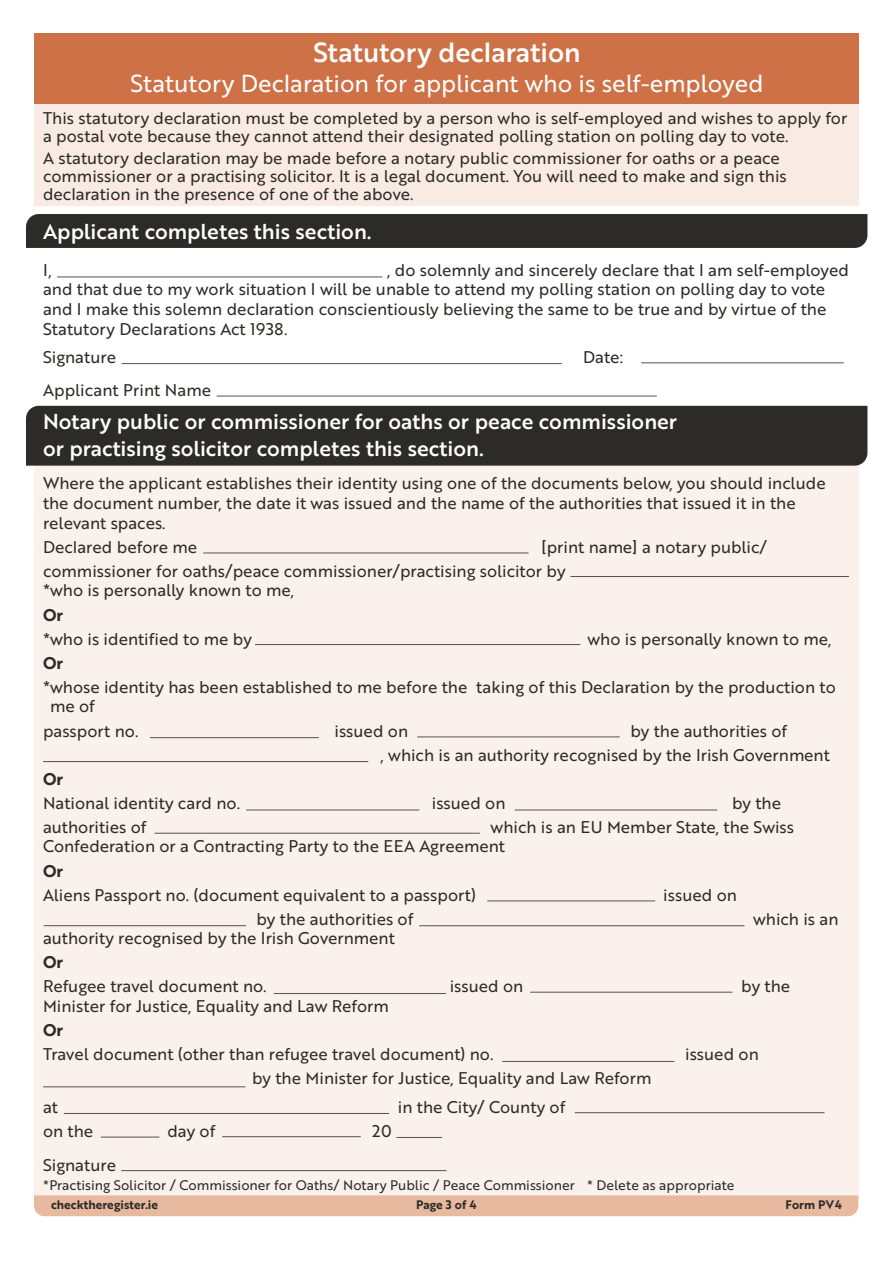
<style>
.page{position:relative;width:893px;height:1263px;background:#fff}
.page>*{position:absolute;margin:0;border:0;box-sizing:border-box;transform-origin:0 0}
.t1{font:27px "Brother 1816 Medium";color:#fff}
.t2{font:24px "Brother 1816 Regular";color:#fff}
.t3{font:21px/27px "Brother 1816 Medium";color:#fff}
.t4{font:16.5px/19.8px "Brother 1816 Regular";color:#2d2b27}
.t5{font:16.5px "Brother 1816 Bold";color:#2d2b27}
.t6{font:13.5px "Brother 1816 Regular";color:#2d2b27}
.t7{font:12px "Brother 1816 Bold";color:#2d2b27}
</style>
<div class="page">
<div style="left:34px;top:431px;width:824px;height:769px;background:#fbf1ec"></div>
<div style="left:34px;top:85px;width:825px;height:121px;background:#f9ebe3"></div>
<div style="left:34px;top:1195px;width:824px;height:21px;background:#e7b99f"></div>
<div style="left:34px;top:33px;width:825px;height:70px;background:#ce7146"></div>
<div style="left:26px;top:214px;width:841px;height:34px;background:#2d2b27"></div>
<div style="left:26px;top:406px;width:841px;height:60px;background:#2d2b27"></div>
<hr style="left:57px;top:277px;width:325px;height:1px;background:#56514d">
<hr style="left:122px;top:363px;width:440px;height:1px;background:#56514d">
<hr style="left:217px;top:396px;width:440px;height:1px;background:#56514d">
<hr style="left:203px;top:553px;width:325px;height:1px;background:#56514d">
<hr style="left:570px;top:576px;width:279px;height:1px;background:#56514d">
<hr style="left:255px;top:644px;width:325px;height:1px;background:#56514d">
<hr style="left:641px;top:362px;width:203px;height:1px;background:#56514d">
<hr style="left:150px;top:737px;width:169px;height:1px;background:#56514d">
<hr style="left:417px;top:736px;width:203px;height:1px;background:#56514d">
<hr style="left:43px;top:761px;width:325px;height:1px;background:#56514d">
<hr style="left:246px;top:810px;width:173px;height:1px;background:#56514d">
<hr style="left:515px;top:810px;width:202px;height:1px;background:#56514d">
<hr style="left:155px;top:833px;width:325px;height:1px;background:#56514d">
<hr style="left:487px;top:900px;width:168px;height:1px;background:#56514d">
<hr style="left:44px;top:925px;width:202px;height:1px;background:#56514d">
<hr style="left:419px;top:925px;width:325px;height:1px;background:#56514d">
<hr style="left:274px;top:993px;width:172px;height:1px;background:#56514d">
<hr style="left:530px;top:992px;width:202px;height:1px;background:#56514d">
<hr style="left:502px;top:1061px;width:172px;height:1px;background:#56514d">
<hr style="left:43px;top:1086px;width:202px;height:1px;background:#56514d">
<hr style="left:64px;top:1113px;width:325px;height:1px;background:#56514d">
<hr style="left:575px;top:1112px;width:249px;height:1px;background:#56514d">
<hr style="left:101px;top:1137px;width:58px;height:1px;background:#56514d">
<hr style="left:222px;top:1136px;width:139px;height:1px;background:#56514d">
<hr style="left:396px;top:1137px;width:46px;height:1px;background:#56514d">
<hr style="left:121px;top:1170px;width:325px;height:1px;background:#56514d">
<h1 class="t1" style="left:313px;top:32px;width:269px">Statutory declaration</h1>
<h1 class="t2" style="left:131px;top:66px;width:634px">Statutory Declaration for applicant who is self-employed</h1>
<p class="t4" style="left:43px;top:108px;width:806px;line-height:18px">This statutory declaration must be completed by a person who is self-employed and wishes to apply for a postal vote because they cannot attend their designated polling station on polling day to vote.</p>
<p class="t4" style="left:43px;top:149px;width:745px;line-height:18px">A statutory declaration may be made before a notary public commissioner for oaths or a peace commissioner or a practising solicitor. It is a legal document. You will need to make and sign this declaration in the presence of one of the above.</p>
<h2 class="t3" style="left:43px;top:217px;width:330px">Applicant completes this section.</h2>
<p class="t4" style="left:43px;top:259px;width:10px">I,</p>
<p class="t4" style="left:43px;top:259px;width:807px;text-indent:344px">, do solemnly and sincerely declare that I am self-employed and that due to my work situation I will be unable to attend my polling station on polling day to vote and I make this solemn declaration conscientiously believing the same to be true and by virtue of the Statutory Declarations Act 1938.</p>
<p class="t4" style="left:43px;top:347px;width:75px">Signature</p>
<p class="t4" style="left:583px;top:347px;width:42px">Date:</p>
<p class="t4" style="left:43px;top:379px;width:170px">Applicant Print Name</p>
<h2 class="t3" style="left:43px;top:408px;width:636px">Notary public or commissioner for oaths or peace commissioner or practising solicitor completes this section.</h2>
<p class="t4" style="left:43px;top:472px;width:784px">Where the applicant establishes their identity using one of the documents below, you should include the document number, the date it was issued and the name of the authorities that issued it in the relevant spaces.</p>
<p class="t4" style="left:43px;top:536px;width:156px">Declared before me</p>
<p class="t4" style="left:43px;top:534px;width:725px;line-height:24px;text-indent:498px">[print name] a notary public/ commissioner for oaths/peace commissioner/practising solicitor by</p>
<p class="t4" style="left:43px;top:580px;width:253px">*who is personally known to me,</p>
<p class="t5" style="left:43px;top:602px;width:22px">Or</p>
<p class="t4" style="left:43px;top:628px;width:210px">*who is identified to me by</p>
<p class="t4" style="left:587px;top:628px;width:246px">who is personally known to me,</p>
<p class="t5" style="left:43px;top:650px;width:22px">Or</p>
<p class="t4" style="left:50px;top:676px;width:787px;text-indent:-7px">*whose identity has been established to me before the taking of this Declaration by the production to me of</p>
<p class="t4" style="left:43px;top:720px;width:97px">passport no.</p>
<p class="t4" style="left:334px;top:720px;width:75px">issued on</p>
<p class="t4" style="left:381px;top:718px;width:451px;line-height:24px;text-indent:250px">by the authorities of<br>, which is an authority recognised by the Irish Government</p>
<p class="t5" style="left:43px;top:766px;width:22px">Or</p>
<p class="t4" style="left:43px;top:792px;width:199px">National identity card no.</p>
<p class="t4" style="left:432px;top:792px;width:75px">issued on</p>
<p class="t4" style="left:732px;top:792px;width:51px">by the</p>
<p class="t4" style="left:43px;top:816px;width:105px">authorities of</p>
<p class="t4" style="left:43px;top:816px;width:753px;text-indent:448px">which is an EU Member State, the Swiss<br>Confederation or a Contracting Party to the EEA Agreement</p>
<p class="t5" style="left:43px;top:858px;width:22px">Or</p>
<p class="t4" style="left:43px;top:884px;width:434px">Aliens Passport no. (document equivalent to a passport)</p>
<p class="t4" style="left:663px;top:884px;width:75px">issued on</p>
<p class="t4" style="left:256px;top:908px;width:158px">by the authorities of</p>
<p class="t4" style="left:753px;top:908px;width:87px">which is an</p>
<p class="t4" style="left:43px;top:928px;width:353px">authority recognised by the Irish Government</p>
<p class="t5" style="left:43px;top:950px;width:22px">Or</p>
<p class="t4" style="left:43px;top:976px;width:225px">Refugee travel document no.</p>
<p class="t4" style="left:450px;top:976px;width:75px">issued on</p>
<p class="t4" style="left:741px;top:976px;width:51px">by the</p>
<p class="t4" style="left:43px;top:996px;width:347px">Minister for Justice, Equality and Law Reform</p>
<p class="t5" style="left:43px;top:1018px;width:22px">Or</p>
<p class="t4" style="left:43px;top:1044px;width:452px">Travel document (other than refugee travel document) no.</p>
<p class="t4" style="left:685px;top:1044px;width:75px">issued on</p>
<p class="t4" style="left:252px;top:1068px;width:401px">by the Minister for Justice, Equality and Law Reform</p>
<p class="t4" style="left:43px;top:1096px;width:17px">at</p>
<p class="t4" style="left:398px;top:1096px;width:169px">in the City/ County of</p>
<p class="t4" style="left:43px;top:1120px;width:52px">on the</p>
<p class="t4" style="left:167px;top:1120px;width:49px">day of</p>
<p class="t4" style="left:372px;top:1120px;width:21px">20</p>
<p class="t4" style="left:43px;top:1154px;width:75px">Signature</p>
<p class="t6" style="left:43px;top:1175px;width:693px">*Practising Solicitor / Commissioner for Oaths/ Notary Public / Peace Commissioner * Delete as appropriate</p>
<p class="t7" style="left:416px;top:1195px;width:62px">Page 3 of 4</p>
<p class="t7" style="left:51px;top:1195px;width:109px">checktheregister.ie</p>
<p class="t7" style="left:785px;top:1195px;width:58px">Form PV4</p>
</div>
